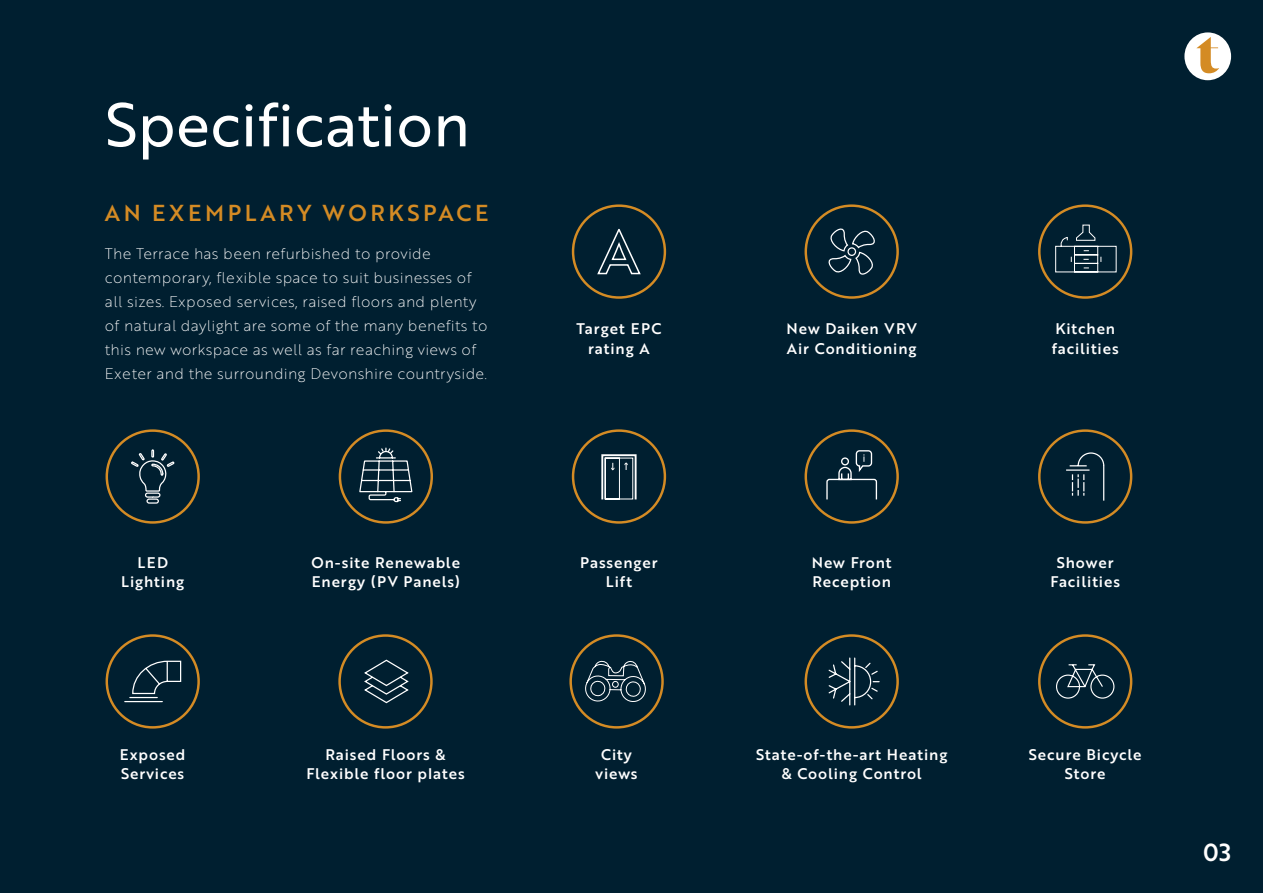
<style>
.page{position:relative;width:1263px;height:893px;background:#001f30}
.page>*{position:absolute;margin:0;border:0;box-sizing:border-box;transform-origin:0 0}
.t1{font:60px "Brother 1816 Regular";color:#fff}
.t2{font:24px "Brother 1816 Medium";color:#fff}
.t3{font:22.5px "Brother 1816 Medium";letter-spacing:.16em;color:#d48b24}
.t4{font:15px/19.2px "Brother 1816 Medium";letter-spacing:.06em;color:#fff;text-align:center}
.t5{font:15px/24px "Brother 1816 Thin";letter-spacing:.02em;color:#fff}
</style>
<div class="page">
<div style="left:1038px;top:204px;width:94px;height:95px;border:2px solid #d48b24;border-radius:50%"></div>
<svg style="left:828px;top:657px;width:52px;height:49px"></svg>
<div style="left:804px;top:634px;width:95px;height:95px;border:2px solid #d48b24;border-radius:50%"></div>
<svg style="left:131px;top:449px;width:44px;height:55px"></svg>
<div style="left:106px;top:429px;width:94px;height:95px;border:2px solid #d48b24;border-radius:50%"></div>
<div style="left:106px;top:634px;width:94px;height:95px;border:2px solid #d48b24;border-radius:50%"></div>
<svg style="left:364px;top:659px;width:45px;height:45px"></svg>
<div style="left:338px;top:634px;width:95px;height:95px;border:2px solid #d48b24;border-radius:50%"></div>
<div style="left:569px;top:634px;width:95px;height:95px;border:2px solid #d48b24;border-radius:50%"></div>
<svg style="left:1066px;top:452px;width:39px;height:49px"></svg>
<div style="left:1038px;top:429px;width:94px;height:95px;border:2px solid #d48b24;border-radius:50%"></div>
<svg style="left:359px;top:447px;width:54px;height:56px"></svg>
<div style="left:339px;top:429px;width:94px;height:95px;border:2px solid #d48b24;border-radius:50%"></div>
<svg style="left:1056px;top:664px;width:59px;height:35px"></svg>
<div style="left:1038px;top:634px;width:94px;height:95px;border:2px solid #d48b24;border-radius:50%"></div>
<svg style="left:604px;top:457px;width:30px;height:40px"></svg>
<div style="left:601px;top:454px;width:36px;height:46px;border:2px solid #fff"></div>
<div style="left:572px;top:429px;width:94px;height:95px;border:2px solid #d48b24;border-radius:50%"></div>
<svg style="left:828px;top:228px;width:47px;height:47px"></svg>
<div style="left:804px;top:204px;width:95px;height:95px;border:2px solid #d48b24;border-radius:50%"></div>
<div style="left:572px;top:204px;width:94px;height:95px;border:2px solid #d48b24;border-radius:50%"></div>
<div style="left:856px;top:450px;width:16px;height:17px;border:1px solid #fff;border-radius:3px"></div>
<svg style="left:826px;top:454px;width:52px;height:46px"></svg>
<div style="left:804px;top:429px;width:95px;height:95px;border:2px solid #d48b24;border-radius:50%"></div>
<svg style="left:1055px;top:224px;width:62px;height:49px"></svg>
<svg style="left:124px;top:660px;width:58px;height:43px"></svg>
<svg style="left:585px;top:660px;width:61px;height:42px"></svg>
<div style="left:1184px;top:32px;width:47px;height:48px;background:#fff;border-radius:50%"></div>
<svg style="left:1196px;top:37px;width:23px;height:36px"></svg>
<svg style="left:597px;top:228px;width:44px;height:47px"></svg>
<h1 class="t1" style="left:106px;top:80px;width:366px">Specification</h1>
<h3 class="t3" style="left:105px;top:196px;width:385px">AN EXEMPLARY WORKSPACE</h3>
<p class="t5" style="left:105px;top:241px;width:384px">The Terrace has been refurbished to provide contemporary, flexible space to suit businesses of all sizes. Exposed services, raised floors and plenty of natural daylight are some of the many benefits to this new workspace as well as far reaching views of Exeter and the surrounding Devonshire countryside.</p>
<p class="t4" style="left:576px;top:319px;width:87px">Target EPC rating A</p>
<p class="t4" style="left:1052px;top:319px;width:68px;text-align:left">Kitchen facilities</p>
<p class="t4" style="left:786px;top:319px;width:132px;text-align:left">New Daiken VRV<br>Air Conditioning</p>
<p class="t4" style="left:121px;top:552px;width:64px">LED<br>Lighting</p>
<p class="t4" style="left:312px;top:552px;width:150px;text-align:left">On-site Renewable<br>Energy (PV Panels)</p>
<p class="t4" style="left:812px;top:552px;width:81px;text-align:left">New Front<br>Reception</p>
<p class="t4" style="left:580px;top:552px;width:79px">Passenger<br>Lift</p>
<p class="t4" style="left:1050px;top:552px;width:71px">Shower<br>Facilities</p>
<p class="t4" style="left:120px;top:744px;width:67px;text-align:left">Exposed<br>Services</p>
<p class="t4" style="left:306px;top:744px;width:160px">Raised Floors &amp;<br>Flexible floor plates</p>
<p class="t4" style="left:596px;top:744px;width:44px">City views</p>
<p class="t4" style="left:756px;top:744px;width:193px">State-of-the-art Heating &amp; Cooling Control</p>
<p class="t4" style="left:1029px;top:744px;width:114px">Secure Bicycle<br>Store</p>
<h2 class="t2" style="left:1203px;top:834px;width:29px">03</h2>
</div>
